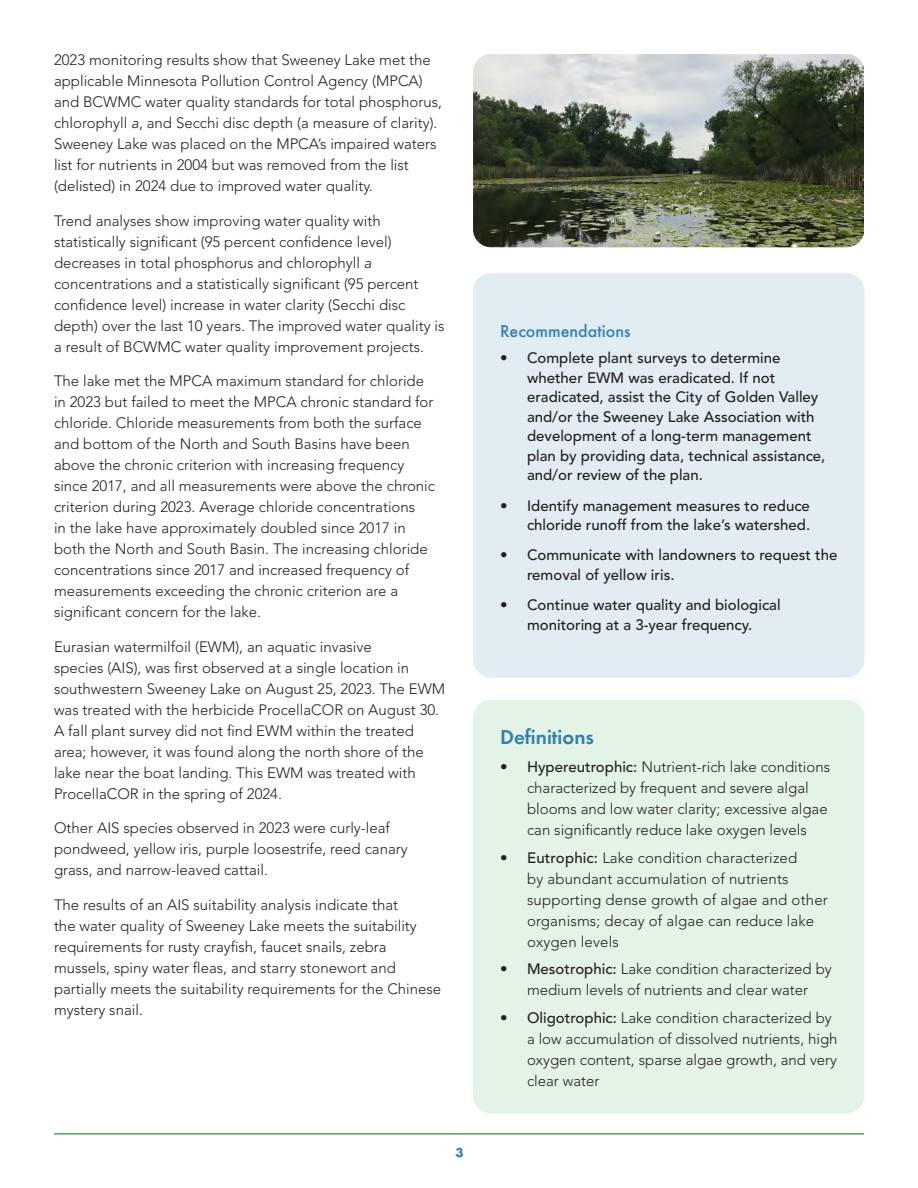
<style>
.page{position:relative;width:918px;height:1188px;background:#fff}
.page>*{position:absolute;margin:0;border:0;box-sizing:border-box;transform-origin:0 0}
.Subhead{font:21px "Futura TOT Dem";color:#377faf}
.Subhead-2{font:500 18px "Futura TOT";color:#377faf}
.Body_Text{font:300 15px/21px "Avenir LT Std";color:#231f20}
.t1{font:500 15px/19.5px "Avenir LT Std";color:#231f20}
.t2{font:700 13.5px "Futura TOT";color:#377faf}
.s1{font-style:italic}
.s2{font-weight:500}
</style>
<div class="page">
<hr style="left:54px;top:1133px;width:810px;height:2px;background:#43ad58">
<div style="left:473px;top:700px;width:392px;height:413px;background:#e3f3e6;border-radius:18px"></div>
<div style="left:473px;top:273px;width:392px;height:405px;background:#e1ecf3;border-radius:18px"></div>
<img style="left:473px;top:54px;width:391px;height:193px">
<p class="Body_Text" style="left:54px;top:50px;width:389px">2023 monitoring results show that Sweeney Lake met the applicable Minnesota Pollution Control Agency (MPCA) and BCWMC water quality standards for total phosphorus, chlorophyll <span class="s1">a</span>, and Secchi disc depth (a measure of clarity).<br>Sweeney Lake was placed on the MPCA’s impaired waters list for nutrients in 2004 but was removed from the list (delisted) in 2024 due to improved water quality.</p>
<p class="Body_Text" style="left:54px;top:210px;width:392px">Trend analyses show improving water quality with statistically significant (95 percent confidence level) decreases in total phosphorus and chlorophyll <span class="s1">a </span>concentrations and a statistically significant (95 percent confidence level) increase in water clarity (Secchi disc depth) over the last 10 years. The improved water quality is a result of BCWMC water quality improvement projects.</p>
<p class="Body_Text" style="left:54px;top:371px;width:383px">The lake met the MPCA maximum standard for chloride in 2023 but failed to meet the MPCA chronic standard for chloride. Chloride measurements from both the surface and bottom of the North and South Basins have been above the chronic criterion with increasing frequency since 2017, and all measurements were above the chronic criterion during 2023. Average chloride concentrations<br>in the lake have approximately doubled since 2017 in both the North and South Basin. The increasing chloride concentrations since 2017 and increased frequency of measurements exceeding the chronic criterion are a significant concern for the lake.</p>
<p class="Body_Text" style="left:54px;top:636px;width:393px">Eurasian watermilfoil (EWM), an aquatic invasive<br>species (AIS), was first observed at a single location in southwestern Sweeney Lake on August 25, 2023. The EWM was treated with the herbicide ProcellaCOR on August 30.<br>A fall plant survey did not find EWM within the treated area; however, it was found along the north shore of the lake near the boat landing. This EWM was treated with ProcellaCOR in the spring of 2024.</p>
<p class="Body_Text" style="left:54px;top:818px;width:355px">Other AIS species observed in 2023 were curly-leaf pondweed, yellow iris, purple loosestrife, reed canary grass, and narrow-leaved cattail.</p>
<p class="Body_Text" style="left:54px;top:894px;width:389px">The results of an AIS suitability analysis indicate that<br>the water quality of Sweeney Lake meets the suitability requirements for rusty crayfish, faucet snails, zebra mussels, spiny water fleas, and starry stonewort and partially meets the suitability requirements for the Chinese mystery snail.</p>
<p class="t2" style="left:455px;top:1144px;width:10px">3</p>
<p class="Subhead-2" style="left:500px;top:320px;width:132px">Recommendations</p>
<p class="t1" style="left:527px;top:349px;width:300px;text-indent:-27px">• Complete plant surveys to determine whether EWM was eradicated. If not eradicated, assist the City of Golden Valley and/or the Sweeney Lake Association with development of a long-term management plan by providing data, technical assistance, and/or review of the plan.</p>
<p class="t1" style="left:500px;top:496px;width:312px;text-align:right">• Identify management measures to reduce chloride runoff from the lake’s watershed.</p>
<p class="t1" style="left:527px;top:546px;width:312px;text-indent:-27px">• Communicate with landowners to request the removal of yellow iris.</p>
<p class="t1" style="left:500px;top:596px;width:282px;text-align:center">• Continue water quality and biological monitoring at a 3-year frequency.</p>
<p class="Subhead" style="left:500px;top:724px;width:96px">Definitions</p>
<p class="Body_Text" style="left:527px;top:756px;width:305px;text-indent:-27px"><span class="s2">• Hypereutrophic:</span> Nutrient-rich lake conditions characterized by frequent and severe algal blooms and low water clarity; excessive algae can significantly reduce lake oxygen levels</p>
<p class="Body_Text" style="left:527px;top:847px;width:302px;text-indent:-27px"><span class="s2">• Eutrophic:</span> Lake condition characterized<br>by abundant accumulation of nutrients supporting dense growth of algae and other organisms; decay of algae can reduce lake oxygen levels</p>
<p class="Body_Text" style="left:500px;top:959px;width:333px;text-align:center"><span class="s2">• Mesotrophic:</span> Lake condition characterized by medium levels of nutrients and clear water</p>
<p class="Body_Text" style="left:527px;top:1007px;width:312px;text-indent:-27px"><span class="s2">• Oligotrophic:</span> Lake condition characterized by a low accumulation of dissolved nutrients, high oxygen content, sparse algae growth, and very clear water</p>
</div>
